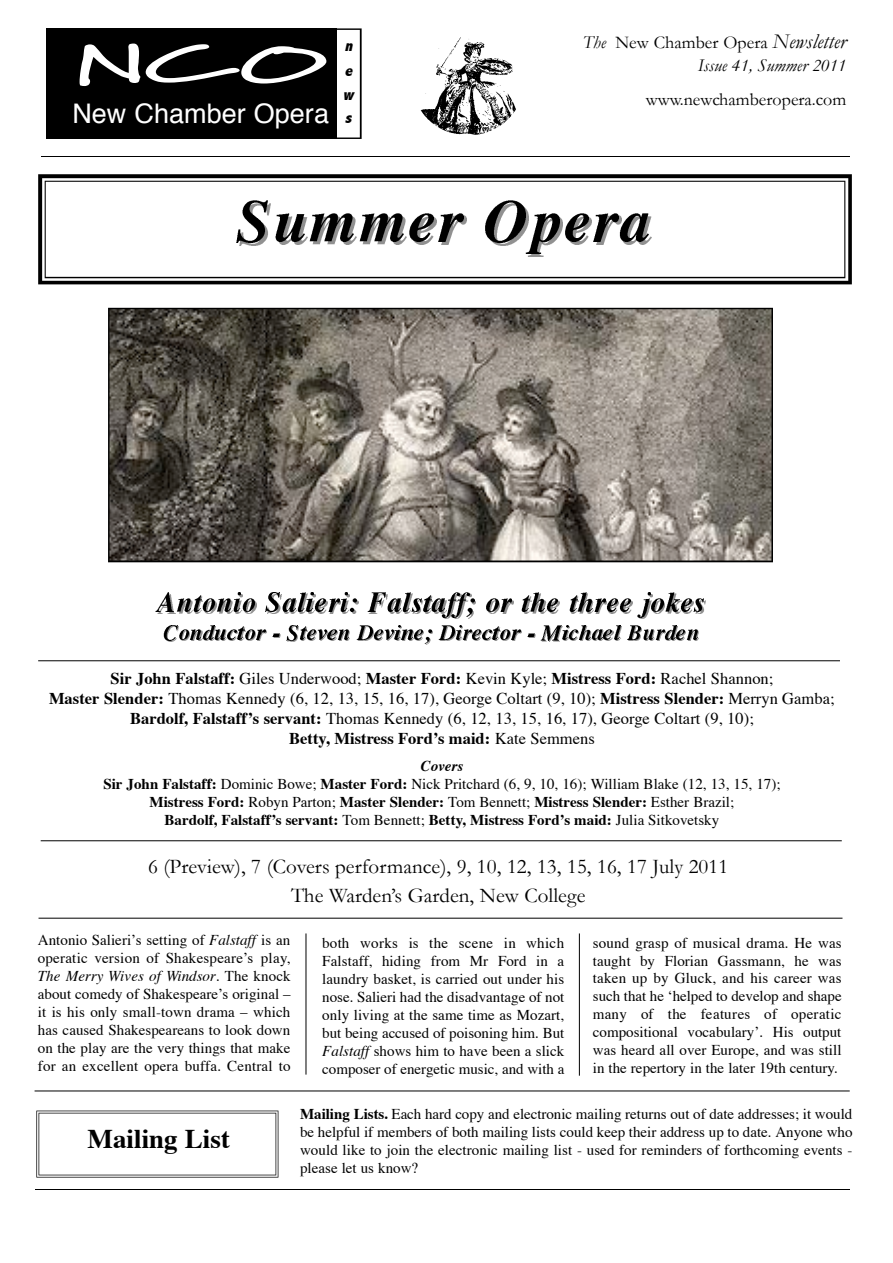
<style>
.page{position:relative;width:893px;height:1263px;background:#fff}
.page>*{position:absolute;margin:0;border:0;box-sizing:border-box;transform-origin:0 0}
.t1{font:700 54px "Marydale";color:#fff;scale:2.21 1}
.t2{font:27px "Helvetica";color:#fff}
.t3{font:700 27px "Times";color:#000}
.t4{font:21px/29.1px "Garamond";color:#000;text-align:center}
.t5{font:italic 18px/23.1px "Garamond";color:#000;text-align:right}
.t6{font:18px "Garamond";color:#000}
.t7{font:16.5px/19.8px "Times";color:#000;text-align:center}
.t8{font:italic 800 condensed 16.5px/24px "Abadi";color:#000;text-align:justify}
.t9{font:15px/18px "Times";color:#000;text-align:justify}
.s1{font-style:normal}
.s2{font-size:21px}
.s3{font-weight:700}
.s4{font-weight:700;font-style:italic}
.s5{font-style:italic}
</style>
<div class="page">
<svg style="left:38px;top:174px;width:813px;height:110px"></svg>
<hr style="left:41px;top:156px;width:808px;height:1px;background:#000">
<hr style="left:35px;top:1189px;width:814px;height:1px;background:#000">
<hr style="left:306px;top:933px;width:1px;height:142px;background:#000">
<img style="left:431px;top:37px;width:85px;height:98px">
<hr style="left:579px;top:933px;width:1px;height:143px;background:#000">
<svg style="left:336px;top:28px;width:25px;height:111px"></svg>
<div style="left:46px;top:28px;width:290px;height:111px;background:#000"></div>
<img style="left:210px;top:203px;width:60px;height:42px">
<img style="left:207px;top:200px;width:60px;height:42px">
<img style="left:269px;top:242px;width:36px;height:3px">
<img style="left:266px;top:213px;width:36px;height:29px">
<img style="left:305px;top:241px;width:131px;height:4px">
<img style="left:302px;top:213px;width:50px;height:29px">
<img style="left:352px;top:213px;width:81px;height:29px">
<img style="left:434px;top:216px;width:32px;height:28px">
<img style="left:431px;top:213px;width:32px;height:28px">
<img style="left:480px;top:203px;width:48px;height:42px">
<img style="left:477px;top:200px;width:48px;height:42px">
<img style="left:527px;top:242px;width:35px;height:14px">
<img style="left:524px;top:213px;width:35px;height:40px">
<img style="left:560px;top:241px;width:31px;height:4px">
<img style="left:557px;top:213px;width:31px;height:29px">
<img style="left:589px;top:241px;width:27px;height:3px">
<img style="left:586px;top:213px;width:27px;height:28px">
<img style="left:616px;top:216px;width:35px;height:29px">
<img style="left:613px;top:213px;width:35px;height:29px">
<img style="left:155px;top:593px;width:18px;height:19px">
<img style="left:173px;top:599px;width:16px;height:13px">
<img style="left:189px;top:595px;width:12px;height:17px">
<img style="left:198px;top:599px;width:32px;height:14px">
<img style="left:213px;top:599px;width:16px;height:13px">
<img style="left:229px;top:593px;width:12px;height:19px">
<img style="left:239px;top:601px;width:17px;height:12px">
<img style="left:238px;top:599px;width:17px;height:13px">
<img style="left:267px;top:594px;width:14px;height:19px">
<img style="left:265px;top:593px;width:15px;height:19px">
<img style="left:278px;top:599px;width:15px;height:13px">
<img style="left:293px;top:592px;width:13px;height:20px">
<img style="left:302px;top:593px;width:12px;height:19px">
<img style="left:311px;top:599px;width:23px;height:14px">
<img style="left:324px;top:599px;width:12px;height:13px">
<img style="left:336px;top:593px;width:12px;height:19px">
<svg style="left:345px;top:599px;width:13px;height:14px"></svg>
<img style="left:367px;top:593px;width:19px;height:19px">
<img style="left:383px;top:599px;width:15px;height:13px">
<img style="left:398px;top:592px;width:13px;height:20px">
<img style="left:407px;top:599px;width:12px;height:13px">
<img style="left:419px;top:595px;width:12px;height:17px">
<img style="left:428px;top:599px;width:3px;height:13px">
<img style="left:431px;top:595px;width:10px;height:19px">
<img style="left:442px;top:594px;width:29px;height:24px">
<img style="left:441px;top:592px;width:28px;height:25px">
<img style="left:464px;top:600px;width:12px;height:18px">
<img style="left:463px;top:599px;width:11px;height:18px">
<img style="left:486px;top:599px;width:27px;height:14px">
<img style="left:496px;top:599px;width:16px;height:13px">
<img style="left:521px;top:598px;width:5px;height:14px">
<img style="left:526px;top:592px;width:17px;height:20px">
<img style="left:544px;top:600px;width:15px;height:13px">
<img style="left:543px;top:599px;width:15px;height:13px">
<img style="left:569px;top:598px;width:4px;height:14px">
<img style="left:573px;top:592px;width:18px;height:20px">
<img style="left:590px;top:599px;width:12px;height:13px">
<img style="left:602px;top:599px;width:24px;height:14px">
<img style="left:615px;top:599px;width:11px;height:13px">
<img style="left:637px;top:594px;width:15px;height:24px">
<img style="left:626px;top:593px;width:25px;height:24px">
<img style="left:648px;top:612px;width:14px;height:1px">
<img style="left:646px;top:599px;width:15px;height:13px">
<img style="left:661px;top:592px;width:16px;height:20px">
<img style="left:676px;top:599px;width:29px;height:14px">
<img style="left:689px;top:599px;width:14px;height:13px">
<img style="left:166px;top:626px;width:13px;height:15px">
<img style="left:163px;top:625px;width:14px;height:15px">
<svg style="left:177px;top:630px;width:25px;height:11px"></svg>
<img style="left:201px;top:625px;width:13px;height:15px">
<svg style="left:213px;top:627px;width:67px;height:14px"></svg>
<img style="left:286px;top:625px;width:12px;height:15px">
<svg style="left:298px;top:627px;width:52px;height:14px"></svg>
<img style="left:357px;top:628px;width:16px;height:13px">
<img style="left:356px;top:625px;width:16px;height:15px">
<svg style="left:372px;top:630px;width:21px;height:11px"></svg>
<img style="left:393px;top:625px;width:7px;height:15px">
<svg style="left:400px;top:630px;width:32px;height:14px"></svg>
<img style="left:438px;top:625px;width:25px;height:16px">
<svg style="left:461px;top:627px;width:74px;height:14px"></svg>
<img style="left:540px;top:625px;width:29px;height:16px">
<img style="left:560px;top:625px;width:8px;height:15px">
<svg style="left:567px;top:630px;width:10px;height:11px"></svg>
<img style="left:577px;top:625px;width:13px;height:15px">
<svg style="left:590px;top:630px;width:22px;height:11px"></svg>
<img style="left:615px;top:626px;width:6px;height:15px">
<img style="left:612px;top:625px;width:8px;height:15px">
<img style="left:628px;top:626px;width:13px;height:15px">
<img style="left:627px;top:625px;width:13px;height:15px">
<svg style="left:641px;top:630px;width:22px;height:11px"></svg>
<img style="left:663px;top:625px;width:13px;height:15px">
<svg style="left:674px;top:630px;width:24px;height:11px"></svg>
<hr style="left:39px;top:918px;width:803px;height:1px;background:#000">
<hr style="left:38px;top:661px;width:802px;height:1px;background:#000">
<hr style="left:41px;top:841px;width:800px;height:1px;background:#000">
<hr style="left:35px;top:1091px;width:814px;height:1px;background:#000">
<svg style="left:36px;top:1111px;width:242px;height:67px"></svg>
<svg style="left:108px;top:308px;width:665px;height:254px;background:#787269"></svg>
<h1 class="t1" style="left:75px;top:32px;width:116px">NCO</h1>
<h2 class="t2" style="left:72px;top:102px;width:258px">New Chamber Opera</h2>
<p class="t8" style="left:343px;top:35px;width:16px">n e w s</p>
<p class="t5" style="left:582px;top:31px;width:265px">The <span class="s1">New Chamber Opera</span> <span class="s2">Newsletter<br></span>Issue 41, Summer 2011</p>
<p class="t6" style="left:645px;top:90px;width:202px">www.newchamberopera.com</p>
<p class="t7" style="left:49px;top:670px;width:787px"><span class="s3">Sir John Falstaff:</span> Giles Underwood; <span class="s3">Master Ford:</span> Kevin Kyle; <span class="s3">Mistress Ford:</span> Rachel Shannon;<br><span class="s3">Master Slender:</span> Thomas Kennedy (6, 12, 13, 15, 16, 17), George Coltart (9, 10); <span class="s3">Mistress Slender:</span> Merryn Gamba; <span class="s3">Bardolf, Falstaff’s servant:</span> Thomas Kennedy (6, 12, 13, 15, 16, 17), George Coltart (9, 10);<br><span class="s3">Betty, Mistress Ford’s maid:</span> Kate Semmens</p>
<p class="t9" style="left:103px;top:759px;width:678px;text-align:center"><span class="s4">Covers<br></span><span class="s3">Sir John Falstaff:</span> Dominic Bowe; <span class="s3">Master Ford:</span> Nick Pritchard (6, 9, 10, 16); William Blake (12, 13, 15, 17); <span class="s3">Mistress Ford:</span> Robyn Parton; <span class="s3">Master Slender:</span> Tom Bennett; <span class="s3">Mistress Slender:</span> Esther Brazil;<br><span class="s3">Bardolf, Falstaff’s servant:</span> Tom Bennett; <span class="s3">Betty, Mistress Ford’s maid:</span> Julia Sitkovetsky</p>
<h3 class="t4" style="left:148px;top:852px;width:581px">6 (Preview), 7 (Covers performance), 9, 10, 12, 13, 15, 16, 17 July 2011<br>The Warden’s Garden, New College</h3>
<p class="t9" style="left:38px;top:932px;width:254px">Antonio Salieri’s setting of <span class="s5">Falstaff</span> is an operatic version of Shakespeare’s play, <span class="s5">The Merry Wives of Windsor</span>. The knock about comedy of Shakespeare’s original – it is his only small-town drama – which has caused Shakespeareans to look down on the play are the very things that make for an excellent opera buffa. Central to</p>
<p class="t9" style="left:592px;top:935px;width:250px">sound grasp of musical drama. He was taught by Florian Gassmann, he was taken up by Gluck, and his career was such that he ‘helped to develop and shape many of the features of operatic compositional vocabulary’. His output was heard all over Europe, and was still in the repertory in the later 19th century.</p>
<p class="t9" style="left:322px;top:935px;width:243px">both works is the scene in which F a ls ta ff, hiding from Mr Ford in a laundry basket, is carried out under his nose. Salieri had the disadvantage of not only living at the same time as Mozart, but being accused of poisoning him. But <span class="s5">Falstaff</span> shows him to have been a slick composer of energetic music, and with a</p>
<h2 class="t3" style="left:87px;top:1128px;width:144px">Mailing List</h2>
<p class="t9" style="left:300px;top:1106px;width:554px"><span class="s3">Mailing Lists.</span> Each hard copy and electronic mailing returns out of date addresses; it would be helpful if members of both mailing lists could keep their address up to date. Anyone who would like to join the electronic mailing list - used for reminders of forthcoming events - please let us know?</p>
</div>
